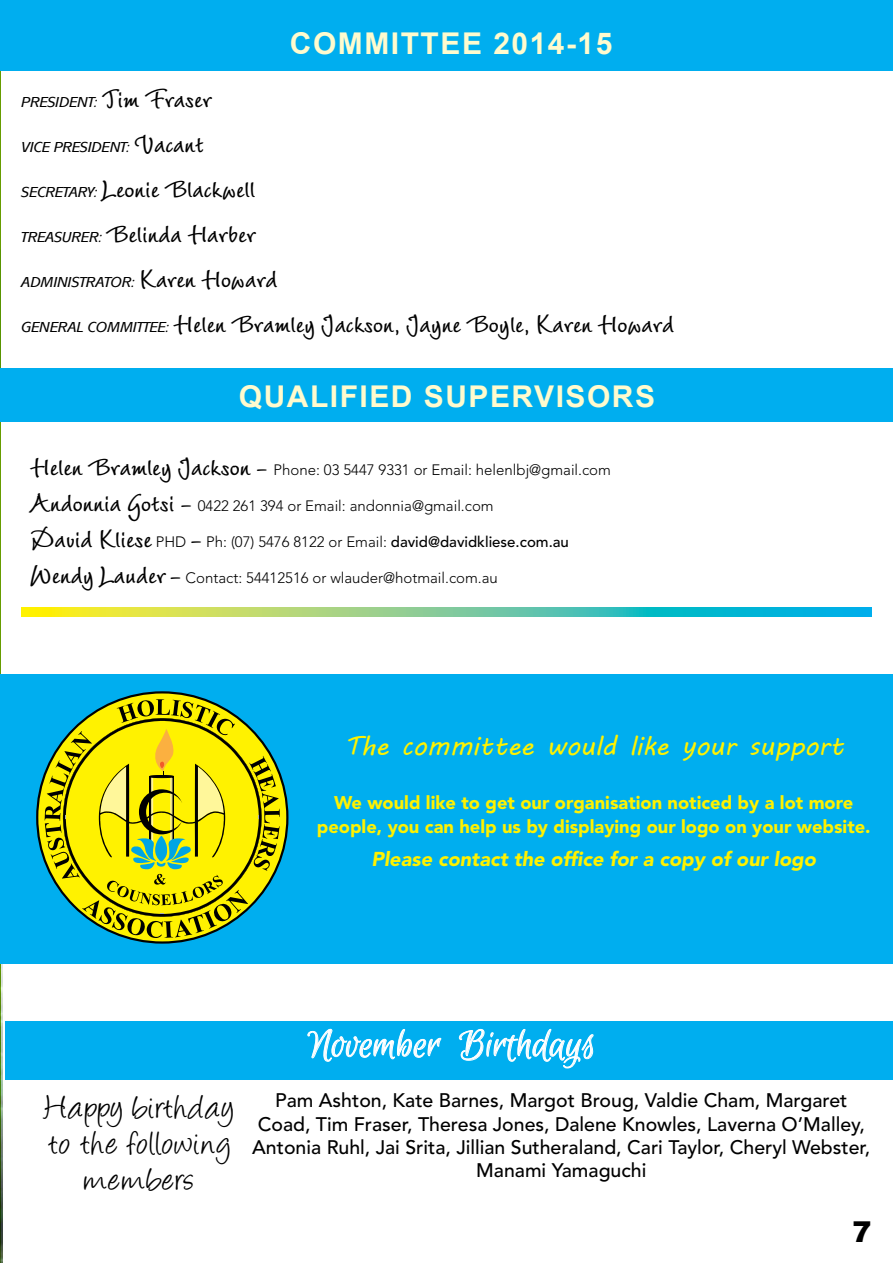
<style>
.page{position:relative;width:893px;height:1263px;background:#fff}
.page>*{position:absolute;margin:0;border:0;box-sizing:border-box;transform-origin:0 0}
.t1{font:43.5px "Euphoria Script";color:#fff}
.t2{font:37.5px/36px "Angelina";letter-spacing:.04em;color:#000;text-align:center}
.t3{font:700 30px/45px "LT Wiesbaden Swing";color:#000}
.t4{font:700 30px "Arial";letter-spacing:.05em;color:#fffbce}
.t5{font:30px "Akzidenz Grotesk BQ Super";color:#000}
.t6{font:26.55px "MV Boli";color:#fff200}
.t7{font:italic 900 19.95px "Avenir LT Std";color:#fff200}
.t8{font:500 19.5px/23.4px "Avenir LT Std";color:#000;text-align:center}
.t9{font:900 18.3px/24px "Avenir LT Std";color:#fff200;text-align:center}
.t10{font:300 15px "Avenir LT Std";color:#000}
.t11{font:italic 15px "Mixage Md ITC";color:#000}
.s1{font-family:"LT Wiesbaden Swing";font-weight:700;font-style:normal;font-size:30px}
.s2{font-family:"Mixage Md ITC";font-weight:400;font-style:italic;font-size:15px}
.s3{font-family:"LT Wiesbaden Swing";font-weight:700;font-size:30px}
.s4{font-weight:500}
</style>
<div class="page">
<hr style="left:0;top:0;width:1px;height:1263px;background:#669c00">
<img style="left:0;top:963px;width:3px;height:300px">
<div style="left:0;top:674px;width:893px;height:289px;background:#00aeef"></div>
<div style="left:0;top:0;width:893px;height:71px;background:#00aeef"></div>
<svg style="left:21px;top:607px;width:851px;height:9px;background:#77cc91"></svg>
<svg style="left:36px;top:691px;width:252px;height:253px"></svg>
<svg style="left:45px;top:699px;width:235px;height:239px"></svg>
<div style="left:0;top:368px;width:893px;height:54px;background:#00aeef"></div>
<div style="left:5px;top:1021px;width:888px;height:59px;background:#00aeef"></div>
<svg style="left:307px;top:1029px;width:134px;height:33px"></svg>
<svg style="left:458px;top:1029px;width:136px;height:39px"></svg>
<h3 class="t4" style="left:290px;top:23px;width:324px">COMMITTEE 2014-15</h3>
<p class="t11" style="left:21px;top:94px;width:192px">PRESIDENT: <span class="s1">Tim Fraser</span></p>
<p class="t11" style="left:21px;top:139px;width:184px">VICE PRESIDENT: <span class="s1">Vacant</span></p>
<h3 class="t3" style="left:21px;top:166px;width:236px"><span class="s2">SECRETARY:</span> Leonie Blackwell<br><span class="s2">TREASURER:</span> Belinda Harber</h3>
<p class="t11" style="left:21px;top:274px;width:258px">ADMINISTRATOR: <span class="s1">Karen Howard</span></p>
<h3 class="t3" style="left:21px;top:301px;width:654px"><span class="s2">GENERAL COMMITTEE:</span> Helen Bramley Jackson, Jayne Boyle, Karen Howard</h3>
<h3 class="t4" style="left:239px;top:377px;width:418px">QUALIFIED SUPERVISORS</h3>
<p class="t10" style="left:30px;top:461px;width:583px"><span class="s3">Helen Bramley Jackson -</span> Phone: 03 5447 9331 or Email: helenlbj@gmail.com</p>
<p class="t10" style="left:30px;top:497px;width:465px"><span class="s3">Andonnia Gotsi -</span> 0422 261 394 or Email: andonnia@gmail.com</p>
<p class="t10" style="left:30px;top:533px;width:541px"><span class="s3">David Kliese</span> PHD <span class="s3">-</span> Ph: (07) 5476 8122 or Email: <span class="s4">david@davidkliese.com.au</span></p>
<p class="t10" style="left:30px;top:569px;width:470px"><span class="s3">Wendy Lauder -</span> Contact: 54412516 or wlauder@hotmail.com.au</p>
<h3 class="t6" style="left:344px;top:728px;width:501px">The committee would like your support</h3>
<p class="t9" style="left:317px;top:790px;width:555px">We would like to get our organisation noticed by a lot more people, you can help us by displaying our logo on your website.</p>
<h3 class="t7" style="left:372px;top:847px;width:446px">Please contact the office for a copy of our logo</h3>
<h2 class="t2" style="left:45px;top:1093px;width:191px">Happy birthday to the following members</h2>
<h1 class="t1" style="left:308px;top:1021px;width:289px">November Birthdays</h1>
<h3 class="t8" style="left:252px;top:1089px;width:620px">Pam Ashton, Kate Barnes, Margot Broug, Valdie Cham, Margaret Coad, Tim Fraser, Theresa Jones, Dalene Knowles, Laverna O’Malley, Antonia Ruhl, Jai Srita, Jillian Sutheraland, Cari Taylor, Cheryl Webster, Manami Yamaguchi</h3>
<h3 class="t5" style="left:852px;top:1214px;width:21px">7</h3>
</div>
